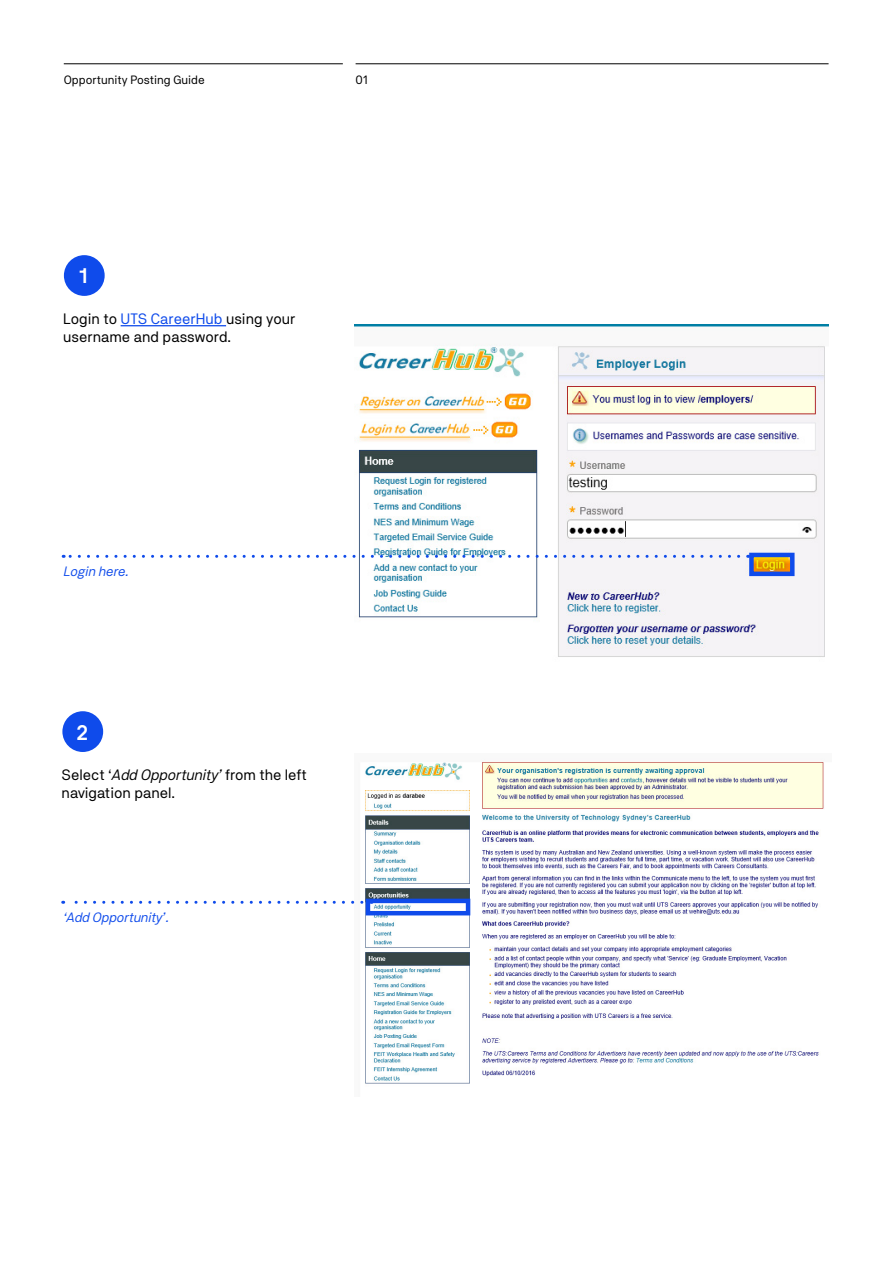
<style>
.page{position:relative;width:893px;height:1263px;background:#fff}
.page>*{position:absolute;margin:0;border:0;box-sizing:border-box;transform-origin:0 0}
.t1{font:700 21px "NB International Pro";color:#fff}
.t2{font:15px/18px "NB Akademie Std";color:#000}
.t3{font:italic 13.5px "NB Akademie Std";color:#0f4beb}
.t4{font:12px "NB Akademie Std";color:#000}
.s1{color:#0f4beb}
.s2{font-style:italic}
</style>
<div class="page">
<hr style="left:64px;top:63px;width:279px;height:1px;background:#000">
<hr style="left:356px;top:63px;width:473px;height:1px;background:#000">
<hr style="left:121px;top:325px;width:105px;height:1px;background:#0f4beb">
<img style="left:355px;top:325px;width:474px;height:332px">
<div style="left:64px;top:255px;width:41px;height:41px;background:#0f4beb;border-radius:50%"></div>
<div style="left:62px;top:711px;width:41px;height:41px;background:#0f4beb;border-radius:50%"></div>
<div style="left:749px;top:553px;width:45px;height:23px;border:4px solid #0f4beb"></div>
<svg style="left:63px;top:555px;width:676px;height:3px"></svg>
<img style="left:361px;top:761px;width:463px;height:323px">
<div style="left:366px;top:899px;width:104px;height:16px;border:4px solid #0f4beb"></div>
<svg style="left:63px;top:901px;width:299px;height:3px"></svg>
<p class="t4" style="left:64px;top:73px;width:142px">Opportunity Posting Guide</p>
<p class="t4" style="left:356px;top:73px;width:14px">01</p>
<h1 class="t1" style="left:79px;top:263px;width:11px">1</h1>
<p class="t2" style="left:63px;top:309px;width:234px">Login to <span class="s1">UTS CareerHub</span> using your username and password.</p>
<p class="t3" style="left:64px;top:564px;width:66px">Login here.</p>
<h1 class="t1" style="left:77px;top:720px;width:13px">2</h1>
<p class="t2" style="left:62px;top:765px;width:247px">Select ‘<span class="s2">Add Opportunity’</span> from the left navigation panel.</p>
<p class="t3" style="left:63px;top:910px;width:107px">‘Add Opportunity’.</p>
</div>
